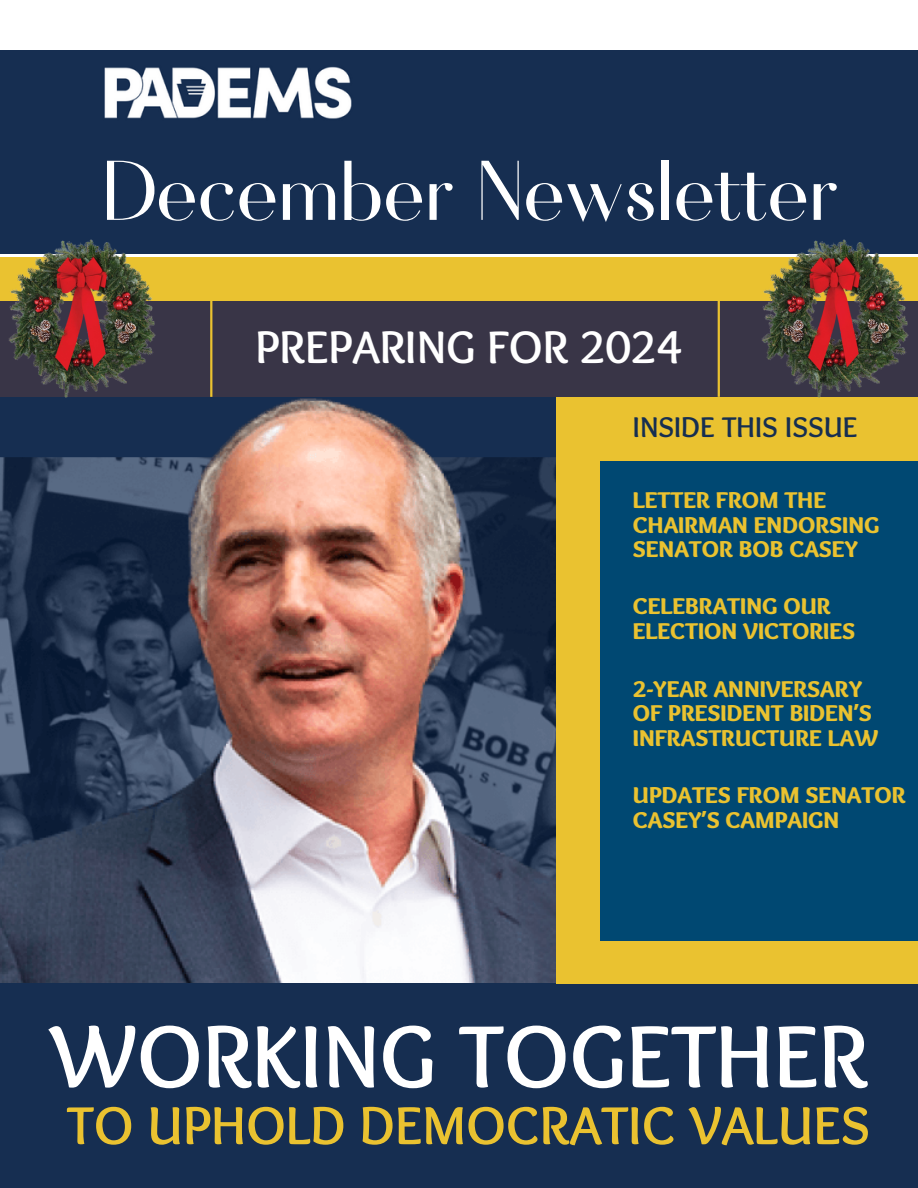
<style>
.page{position:relative;width:918px;height:1188px;background:#fff}
.page>*{position:absolute;margin:0;border:0;box-sizing:border-box;transform-origin:0 0}
.t1{font:113.1px "Fiona";color:#fff}
.t2{font:700 91.8px "Sukar";color:#fff}
.t3{font:700 55.5px "Sukar";color:#eac230}
.t4{font:700 47.4px "Sukar";color:#fff}
.t5{font:700 29.7px "Sukar";color:#162e51}
.t6{font:900 23.85px/24.6px "Sukar";color:#eac230}
.s1{font-family:"Noto Sans";font-weight:700}
</style>
<div class="page">
<div style="left:0;top:304px;width:918px;height:884px;background:#162e51"></div>
<div style="left:0;top:257px;width:918px;height:44px;background:#eac230"></div>
<div style="left:0;top:50px;width:918px;height:203px;background:#162e51"></div>
<img style="left:104px;top:66px;width:248px;height:53px">
<div style="left:0;top:301px;width:918px;height:96px;background:#393547"></div>
<hr style="left:718px;top:279px;width:2px;height:118px;background:#eac230">
<hr style="left:210px;top:284px;width:2px;height:113px;background:#eac230">
<div style="left:578px;top:454px;width:340px;height:508px;background:#004872"></div>
<div style="left:556px;top:397px;width:44px;height:576px;background:#eac230"></div>
<div style="left:556px;top:397px;width:362px;height:63px;background:#eac230"></div>
<div style="left:556px;top:941px;width:362px;height:42px;background:#eac230"></div>
<img style="left:0;top:378px;width:556px;height:605px">
<img style="left:753px;top:239px;width:163px;height:159px">
<img style="left:0;top:239px;width:163px;height:160px">
<p class="t1" style="left:102px;top:129px;width:737px">December Newsletter</p>
<p class="t4" style="left:255px;top:320px;width:427px">PREPARING FOR 2024</p>
<p class="t5" style="left:633px;top:410px;width:226px">INSIDE THIS ISSUE</p>
<p class="t6" style="left:633px;top:490px;width:248px">LETTER FROM THE<br>CHAIRMAN ENDORSING</p>
<p class="t6" style="left:633px;top:539px;width:227px">SENATOR BOB CASEY</p>
<p class="t6" style="left:633px;top:596px;width:224px">CELEBRATING OUR<br>ELECTION VICTORIES</p>
<p class="t6" style="left:633px;top:679px;width:231px">2-YEAR ANNIVERSARY</p>
<p class="t6" style="left:633px;top:703px;width:240px">OF PRESIDENT BIDEN<span class="s1">’</span>S</p>
<p class="t6" style="left:633px;top:728px;width:247px">INFRASTRUCTURE LAW</p>
<p class="t6" style="left:633px;top:785px;width:274px">UPDATES FROM SENATOR<br>CASEY<span class="s1">’</span>S CAMPAIGN</p>
<p class="t2" style="left:50px;top:1004px;width:820px">WORKING TOGETHER</p>
<p class="t3" style="left:67px;top:1094px;width:805px">TO UPHOLD DEMOCRATIC VALUES</p>
</div>
